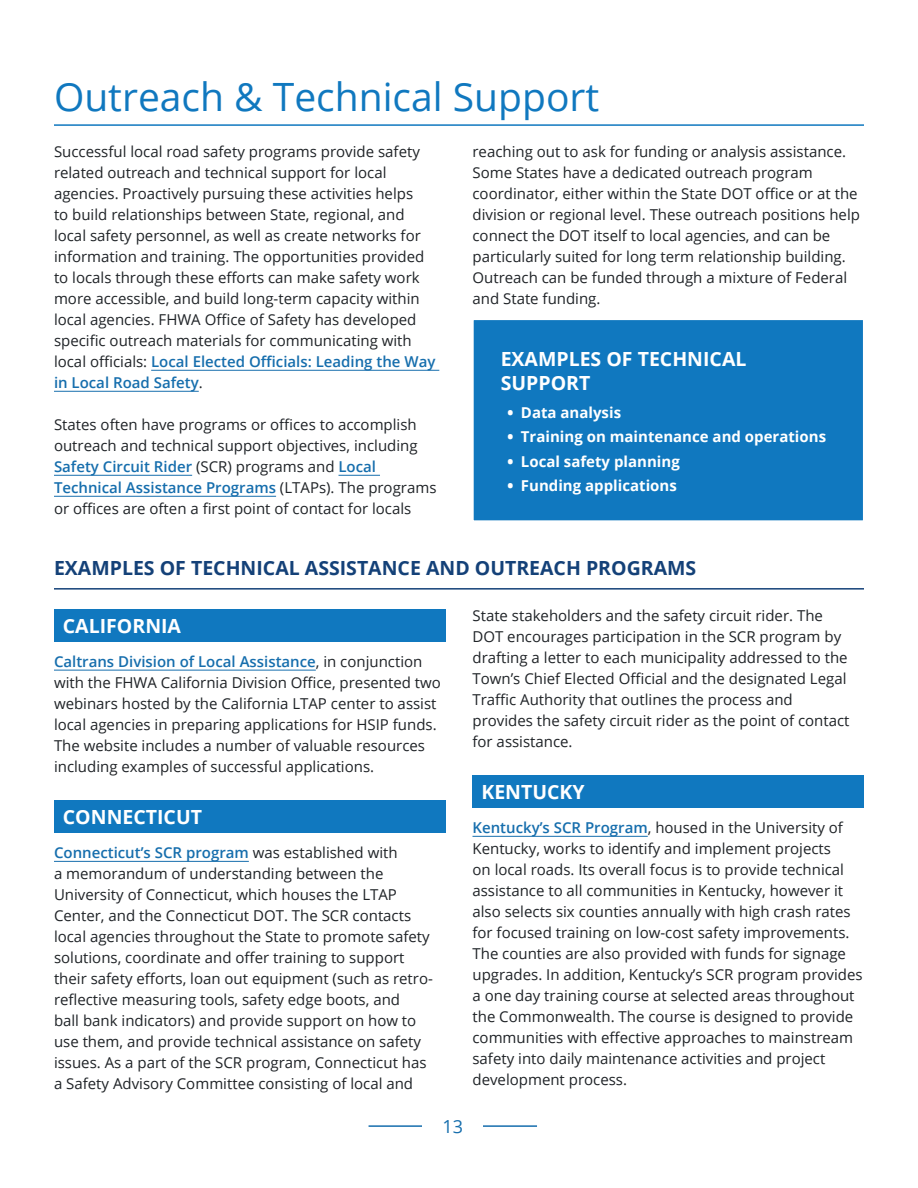
<style>
.page{position:relative;width:918px;height:1188px;background:#fff}
.page>*{position:absolute;margin:0;border:0;box-sizing:border-box;transform-origin:0 0}
.t1{font:39px "Open Sans";color:#1078bf}
.t2{font:700 19.5px/24px "Open Sans";color:#fff}
.t3{font:700 19.5px "Open Sans";color:#144178}
.t4{font:18px "Open Sans";color:#166ead}
.t5{font:15px/21px "Open Sans";color:#1f2327}
.t6{font:700 15px "Open Sans";color:#fff}
.s1{font-weight:600;color:#166ead}
.s2{font-weight:800}
</style>
<div class="page">
<hr style="left:369px;top:1125px;width:168px;height:2px;background:#166ead">
<div style="left:422px;top:1119px;width:61px;height:64px;background:#fff"></div>
<div style="left:473px;top:319px;width:391px;height:202px;background:#1078bf"></div>
<div style="left:472px;top:319px;width:392px;height:203px;border:2px solid #fff"></div>
<hr style="left:54px;top:124px;width:810px;height:2px;background:#1078bf">
<hr style="left:151px;top:370px;width:288px;height:1px;background:#166ead">
<hr style="left:54px;top:391px;width:145px;height:1px;background:#166ead">
<hr style="left:54px;top:475px;width:138px;height:1px;background:#166ead">
<hr style="left:339px;top:475px;width:41px;height:1px;background:#166ead">
<hr style="left:54px;top:496px;width:222px;height:1px;background:#166ead">
<hr style="left:54px;top:588px;width:810px;height:2px;background:#144178">
<div style="left:54px;top:609px;width:392px;height:33px;background:#1078bf"></div>
<hr style="left:54px;top:670px;width:262px;height:1px;background:#166ead">
<div style="left:54px;top:800px;width:392px;height:33px;background:#1078bf"></div>
<hr style="left:54px;top:861px;width:195px;height:1px;background:#166ead">
<div style="left:472px;top:775px;width:392px;height:33px;background:#1078bf"></div>
<hr style="left:472px;top:836px;width:176px;height:1px;background:#166ead">
<h1 class="t1" style="left:54px;top:70px;width:547px">Outreach &amp; Technical Support</h1>
<p class="t5" style="left:54px;top:141px;width:383px">Successful local road safety programs provide safety related outreach and technical support for local agencies. Proactively pursuing these activities helps<br>to build relationships between State, regional, and local safety personnel, as well as create networks for information and training. The opportunities provided to locals through these efforts can make safety work more accessible, and build long-term capacity within local agencies. FHWA Office of Safety has developed specific outreach materials for communicating with local officials: <span class="s1">Local Elected Officials: Leading the Way in Local Road Safety</span>.</p>
<p class="t5" style="left:54px;top:414px;width:384px">States often have programs or offices to accomplish outreach and technical support objectives, including <span class="s1">Safety Circuit Rider</span> (SCR) programs and <span class="s1">Local Technical Assistance Programs</span> (LTAPs). The programs or offices are often a first point of contact for locals</p>
<p class="t5" style="left:472px;top:141px;width:389px">reaching out to ask for funding or analysis assistance.<br>Some States have a dedicated outreach program coordinator, either within the State DOT office or at the division or regional level. These outreach positions help connect the DOT itself to local agencies, and can be particularly suited for long term relationship building.<br>Outreach can be funded through a mixture of Federal and State funding.</p>
<p class="t2" style="left:501px;top:346px;width:247px">EXAMPLES OF TECHNICAL<br>SUPPORT</p>
<p class="t6" style="left:507px;top:401px;width:115px"><span class="s2">•</span> Data analysis</p>
<p class="t6" style="left:507px;top:426px;width:320px"><span class="s2">•</span> Training on maintenance and operations</p>
<p class="t6" style="left:507px;top:451px;width:174px"><span class="s2">•</span> Local safety planning</p>
<p class="t6" style="left:507px;top:475px;width:171px"><span class="s2">•</span> Funding applications</p>
<h2 class="t3" style="left:54px;top:554px;width:644px">EXAMPLES OF TECHNICAL ASSISTANCE AND OUTREACH PROGRAMS</h2>
<h3 class="t2" style="left:63px;top:613px;width:120px">CALIFORNIA</h3>
<p class="t5" style="left:54px;top:651px;width:388px"><span class="s1">Caltrans Division of Local Assistance</span>, in conjunction with the FHWA California Division Office, presented two webinars hosted by the California LTAP center to assist local agencies in preparing applications for HSIP funds.<br>The website includes a number of valuable resources including examples of successful applications.</p>
<h3 class="t2" style="left:63px;top:804px;width:141px">CONNECTICUT</h3>
<p class="t5" style="left:54px;top:842px;width:380px"><span class="s1">Connecticut’s SCR program</span> was established with<br>a memorandum of understanding between the University of Connecticut, which houses the LTAP Center, and the Connecticut DOT. The SCR contacts local agencies throughout the State to promote safety solutions, coordinate and offer training to support their safety efforts, loan out equipment (such as retro&shy;reflective measuring tools, safety edge boots, and<br>ball bank indicators) and provide support on how to use them, and provide technical assistance on safety issues. As a part of the SCR program, Connecticut has a Safety Advisory Committee consisting of local and</p>
<p class="t5" style="left:472px;top:605px;width:379px">State stakeholders and the safety circuit rider. The DOT encourages participation in the SCR program by drafting a letter to each municipality addressed to the Town’s Chief Elected Official and the designated Legal Traffic Authority that outlines the process and provides the safety circuit rider as the point of contact for assistance.</p>
<h3 class="t2" style="left:481px;top:779px;width:105px">KENTUCKY</h3>
<p class="t5" style="left:472px;top:817px;width:392px"><span class="s1">Kentucky’s SCR Program</span>, housed in the University of Kentucky, works to identify and implement projects<br>on local roads. Its overall focus is to provide technical assistance to all communities in Kentucky, however it also selects six counties annually with high crash rates for focused training on low-cost safety improvements.<br>The counties are also provided with funds for signage upgrades. In addition, Kentucky’s SCR program provides a one day training course at selected areas throughout the Commonwealth. The course is designed to provide communities with effective approaches to mainstream safety into daily maintenance activities and project development process.</p>
<p class="t4" style="left:442px;top:1114px;width:22px">13</p>
</div>
